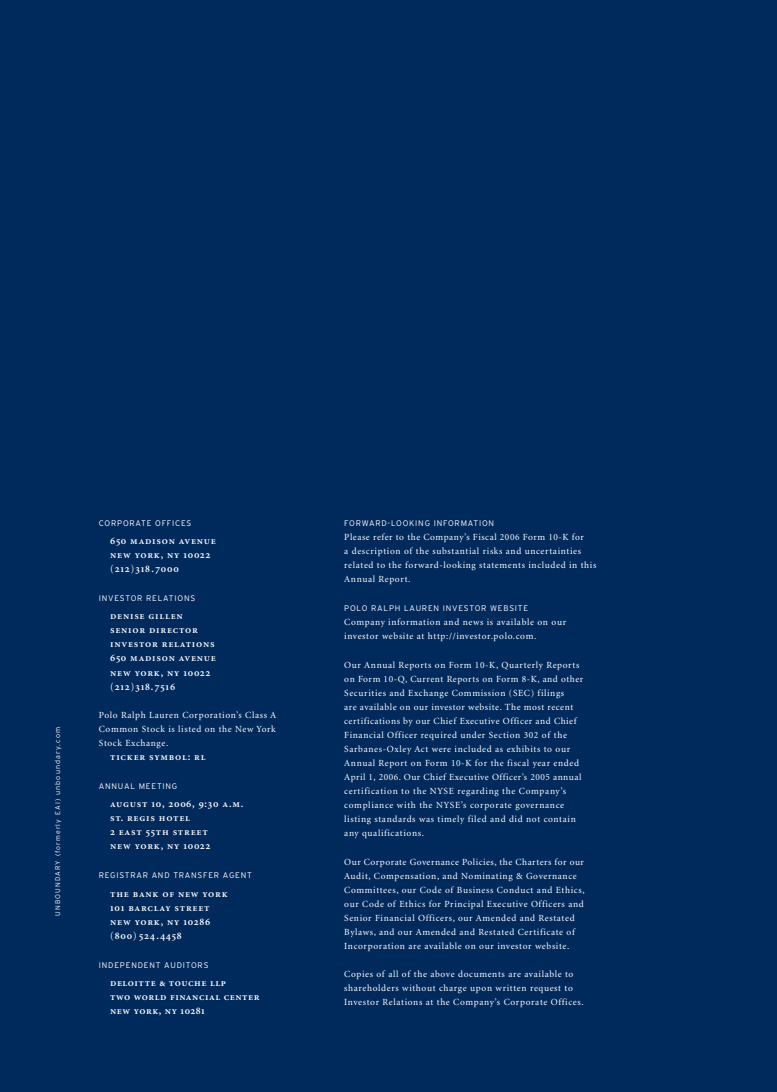
<style>
.page{position:relative;width:777px;height:1092px;background:#fff}
.page>*{position:absolute;margin:0;border:0;box-sizing:border-box;transform-origin:0 0}
.t1{font:600 10.62px/14px "Minion Exp";letter-spacing:.07em;color:#fff}
.t2{font:600 10.62px/14px "Minion Exp";letter-spacing:.05em;color:#fff}
.t3{font:9.38px/14px "Minion";letter-spacing:.065em;color:#fff}
.t4{font:300 8.12px "Interstate";letter-spacing:.095em;color:#fff}
.t5{font:300 6.88px "Interstate";letter-spacing:.155em;color:#fff}
.s1{font-size:7.25px}
.s2{font-family:"Minion";font-weight:400}
</style>
<div class="page">
<div style="left:0;top:0;width:776px;height:1091px;background:#002a5c"></div>
<p class="t5" style="left:55px;top:915px;width:190px;rotate:-90deg">UNBOUNDARY (formerly EAI) <span class="s1">unboundary.com</span></p>
<p class="t4" style="left:99px;top:520px;width:94px">CORPORATE OFFICES</p>
<p class="t1" style="left:110px;top:533px;width:107px">650 madison avenue new york, ny 10022 <span class="s2">(</span>212<span class="s2">)</span>318.7000</p>
<p class="t4" style="left:99px;top:595px;width:98px">INVESTOR RELATIONS</p>
<p class="t1" style="left:110px;top:608px;width:107px">denise gillen senior director investor relations<br>650 madison avenue new york, ny 10022 <span class="s2">(</span>212<span class="s2">)</span>318.7516</p>
<p class="t3" style="left:99px;top:708px;width:179px;text-align:justify">Polo Ralph Lauren Corporation’s Class A Common Stock is listed on the New York Stock Exchange.</p>
<p class="t1" style="left:110px;top:749px;width:97px">ticker symbol: rl</p>
<p class="t4" style="left:99px;top:783px;width:80px">ANNUAL MEETING</p>
<p class="t1" style="left:110px;top:796px;width:134px">august 10, 2006, 9:30 a.m. st. regis hotel<br>2 east 55th street<br>new york, ny 10022</p>
<p class="t4" style="left:99px;top:872px;width:154px">REGISTRAR AND TRANSFER AGENT</p>
<p class="t1" style="left:110px;top:885px;width:119px">the bank of new york<br>101 barclay street new york, ny 10286 <span class="s2">(</span>800<span class="s2">)</span> 524.4458</p>
<p class="t4" style="left:99px;top:961px;width:111px">INDEPENDENT AUDITORS</p>
<p class="t2" style="left:110px;top:975px;width:151px">deloitte &amp; touche llp<br>two world financial center new york, ny 10281</p>
<p class="t4" style="left:344px;top:520px;width:151px">FORWARD-LOOKING INFORMATION</p>
<p class="t3" style="left:344px;top:530px;width:253px">Please refer to the Company’s Fiscal 2006 Form 10-K for<br>a description of the substantial risks and uncertainties related to the forward-looking statements included in this Annual Report.</p>
<p class="t4" style="left:344px;top:605px;width:185px">POLO RALPH LAUREN INVESTOR WEBSITE</p>
<p class="t3" style="left:344px;top:616px;width:223px">Company information and news is available on our investor website at http://investor.polo.com.</p>
<p class="t3" style="left:344px;top:658px;width:240px">Our Annual Reports on Form 10-K, Quarterly Reports on Form 10-Q, Current Reports on Form 8-K, and other Securities and Exchange Commission (SEC) filings<br>are available on our investor website. The most recent certifications by our Chief Executive Officer and Chief Financial Officer required under Section 302 of the Sarbanes-Oxley Act were included as exhibits to our Annual Report on Form 10-K for the fiscal year ended April 1, 2006. Our Chief Executive Officer’s 2005 annual certification to the NYSE regarding the Company’s compliance with the NYSE’s corporate governance listing standards was timely filed and did not contain any qualifications.</p>
<p class="t3" style="left:344px;top:855px;width:242px">Our Corporate Governance Policies, the Charters for our Audit, Compensation, and Nominating &amp; Governance Committees, our Code of Business Conduct and Ethics, our Code of Ethics for Principal Executive Officers and Senior Financial Officers, our Amended and Restated Bylaws, and our Amended and Restated Certificate of Incorporation are available on our investor website.</p>
<p class="t3" style="left:344px;top:967px;width:241px">Copies of all of the above documents are available to shareholders without charge upon written request to<br>Investor Relations at the Company’s Corporate Offices.</p>
</div>
